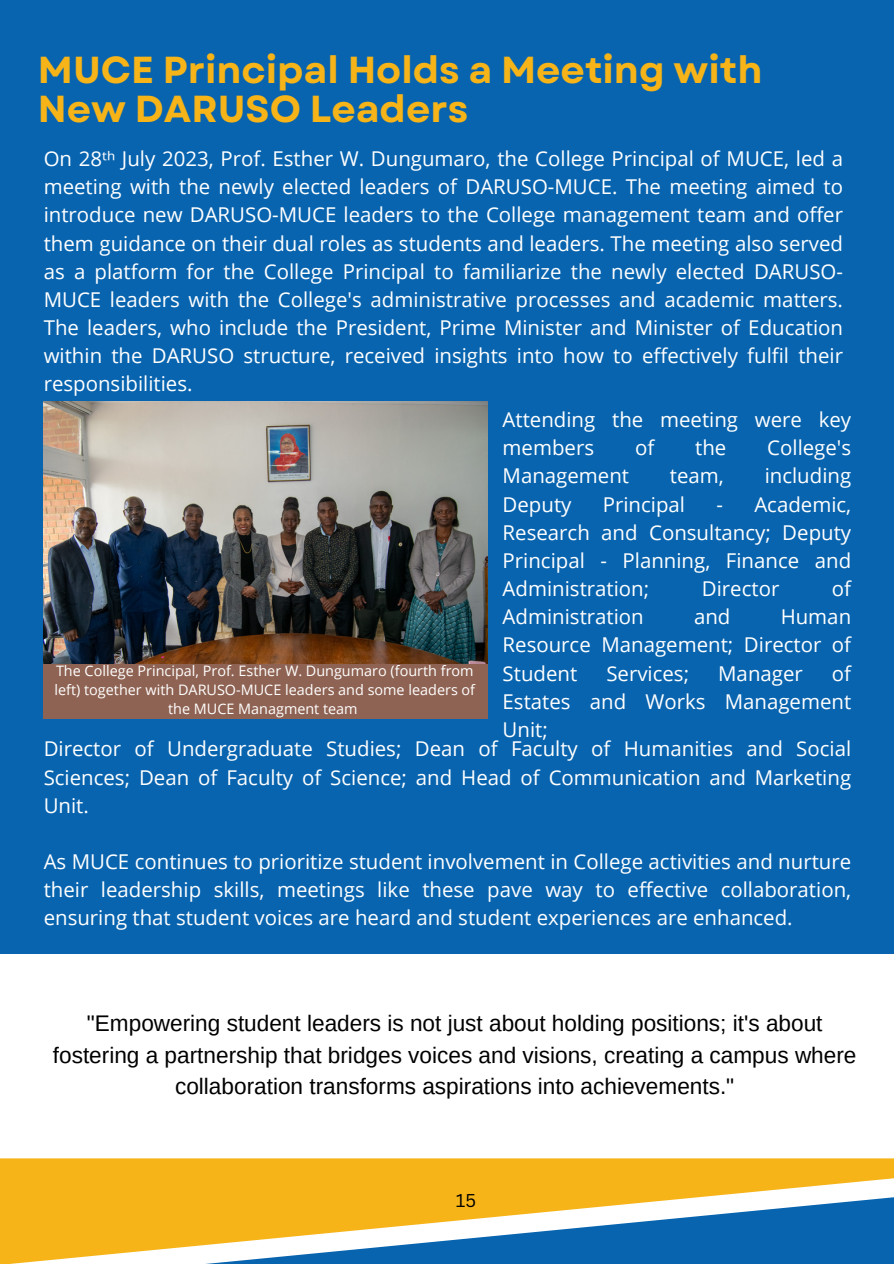
<style>
.page{position:relative;width:894px;height:1264px;background:#fff}
.page>*{position:absolute;margin:0;border:0;box-sizing:border-box;transform-origin:0 0}
.t1{font:700 37.5px/39.5px "Garet";color:#f6b418}
.t2{font:22.65px/31.5px "Arimo";color:#000;text-align:center}
.t3{font:20.4px/28.2px "Open Sans";color:#fff;text-align:justify}
.t4{font:18px "Canva Sans";color:#000}
.t5{font:14.4px/19.2px "Open Sans";color:#fff;text-align:center}
.s1{font-family:"Noto Sans"}
</style>
<div class="page">
<div style="left:0;top:0;width:893px;height:953px;background:#0864af"></div>
<div style="left:0;top:1158px;width:893px;height:22px;background:#f6b418"></div>
<svg style="left:0;top:1180px;width:893px;height:54px;fill:#f6b418"></svg>
<svg style="left:0;top:1234px;width:893px;height:29px"></svg>
<img style="left:44px;top:402px;width:443px;height:262px">
<div style="left:44px;top:664px;width:444px;height:55px;background:#8f6353"></div>
<p class="t1" style="left:38px;top:50px;width:725px">MUCE Principal Holds a Meeting with<br>New DARUSO Leaders</p>
<p class="t3" style="left:44px;top:144px;width:800px">On 28<span class="s1">ᵗʰ</span> July 2023, Prof. Esther W. Dungumaro, the College Principal of MUCE, led a meeting with the newly elected leaders of DARUSO-MUCE. The meeting aimed to introduce new DARUSO-MUCE leaders to the College management team and offer them guidance on their dual roles as students and leaders. The meeting also served as a platform for the College Principal to familiarize the newly elected DARUSO-MUCE leaders with the College's administrative processes and academic matters.<br>The leaders, who include the President, Prime Minister and Minister of Education within the DARUSO structure, received insights into how to effectively fulfil their responsibilities.</p>
<p class="t3" style="left:502px;top:405px;width:350px">Attending the meeting were key members</p>
<p class="t3" style="left:635px;top:433px;width:21px">of</p>
<p class="t3" style="left:695px;top:433px;width:33px">the</p>
<p class="t3" style="left:767px;top:433px;width:85px">College's</p>
<p class="t3" style="left:502px;top:461px;width:128px">Management</p>
<p class="t3" style="left:669px;top:461px;width:55px">team,</p>
<p class="t3" style="left:764px;top:461px;width:88px">including</p>
<p class="t3" style="left:502px;top:489px;width:70px">Deputy</p>
<p class="t3" style="left:602px;top:489px;width:84px">Principal</p>
<p class="t3" style="left:502px;top:489px;width:350px;text-indent:214px">- Academic, Research and Consultancy; Deputy Principal - Planning, Finance and Administration;</p>
<p class="t3" style="left:701px;top:574px;width:79px">Director</p>
<p class="t3" style="left:831px;top:574px;width:21px">of</p>
<p class="t3" style="left:502px;top:602px;width:143px">Administration</p>
<p class="t3" style="left:693px;top:602px;width:38px">and</p>
<p class="t3" style="left:502px;top:602px;width:350px;text-indent:278px">Human Resource Management; Director of Student</p>
<p class="t5" style="left:54px;top:660px;width:422px">The College Principal, Prof. Esther W. Dungumaro (fourth from left) together with DARUSO-MUCE leaders and some leaders of the MUCE Managment team</p>
<p class="t3" style="left:502px;top:658px;width:350px;text-indent:329px">of Estates and Works Management Unit;</p>
<p class="t3" style="left:44px;top:734px;width:808px">Director of Undergraduate Studies; Dean of Faculty of Humanities and Social Sciences; Dean of Faculty of Science; and Head of Communication and Marketing Unit.</p>
<p class="t3" style="left:606px;top:658px;width:84px">Services;</p>
<p class="t3" style="left:718px;top:658px;width:86px">Manager</p>
<p class="t3" style="left:44px;top:847px;width:808px">As MUCE continues to prioritize student involvement in College activities and nurture their leadership skills, meetings like these pave way to effective collaboration, ensuring that student voices are heard and student experiences are enhanced.</p>
<p class="t2" style="left:53px;top:1007px;width:804px">"Empowering student leaders is not just about holding positions; it's about fostering a partnership that bridges voices and visions, creating a campus where collaboration transforms aspirations into achievements."</p>
<p class="t4" style="left:455px;top:1188px;width:22px">15</p>
</div>
